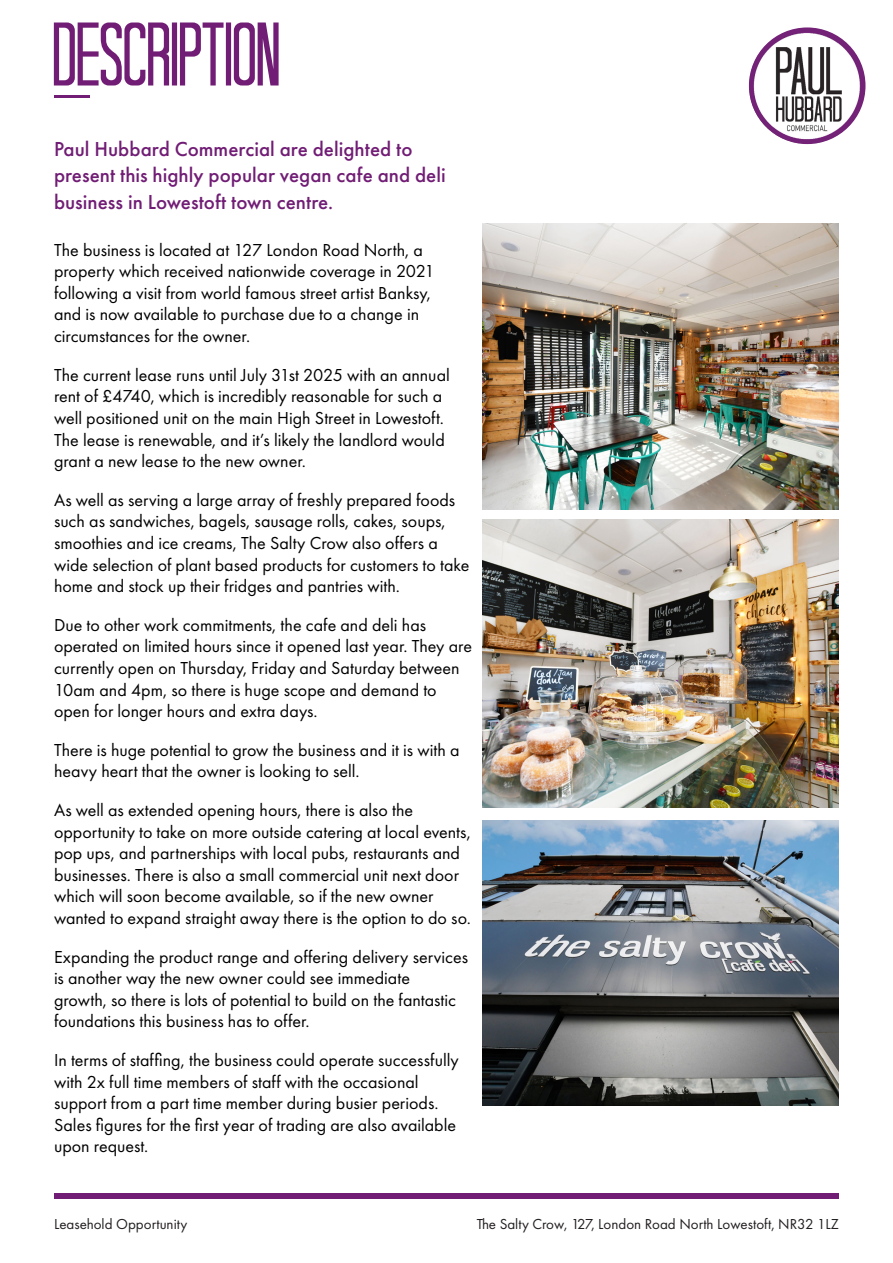
<style>
.page{position:relative;width:893px;height:1263px;background:#fff}
.page>*{position:absolute;margin:0;border:0;box-sizing:border-box;transform-origin:0 0}
.t1{font:condensed 90px "Tall Dark And Handsome";color:#711d75}
.t2{font:500 21px/26.1px "Futura PT";color:#711d75}
.t3{font:18px/21.6px "Futura PT";color:#000001}
.t4{font:15px "Futura PT";color:#231f20}
</style>
<div class="page">
<div style="left:54px;top:1193px;width:785px;height:6px;background:#711d75"></div>
<img style="left:482px;top:520px;width:357px;height:287px">
<img style="left:482px;top:224px;width:357px;height:285px">
<img style="left:482px;top:821px;width:357px;height:284px">
<img style="left:748px;top:31px;width:118px;height:114px">
<div style="left:749px;top:27px;width:116px;height:117px;border:4px solid #711d75;border-radius:50%"></div>
<hr style="left:54px;top:95px;width:36px;height:3px;background:#711d75">
<p class="t1" style="left:52px;top:2px;width:229px">DESCRIPTION</p>
<p class="t2" style="left:54px;top:136px;width:393px">Paul Hubbard Commercial are delighted to present this highly popular vegan cafe and deli business in Lowestoft town centre.</p>
<p class="t3" style="left:54px;top:239px;width:382px">The business is located at 127 London Road North, a property which received nationwide coverage in 2021 following a visit from world famous street artist Banksy, and is now available to purchase due to a change in circumstances for the owner.</p>
<p class="t3" style="left:54px;top:364px;width:397px">The current lease runs until July 31st 2025 with an annual rent of £4740, which is incredibly reasonable for such a well positioned unit on the main High Street in Lowestoft.<br>The lease is renewable, and it’s likely the landlord would grant a new lease to the new owner.</p>
<p class="t3" style="left:54px;top:489px;width:417px">As well as serving a large array of freshly prepared foods such as sandwiches, bagels, sausage rolls, cakes, soups, smoothies and ice creams, The Salty Crow also offers a wide selection of plant based products for customers to take home and stock up their fridges and pantries with.</p>
<p class="t3" style="left:54px;top:614px;width:419px">Due to other work commitments, the cafe and deli has operated on limited hours since it opened last year. They are currently open on Thursday, Friday and Saturday between 10am and 4pm, so there is huge scope and demand to open for longer hours and extra days.</p>
<p class="t3" style="left:54px;top:739px;width:407px">There is huge potential to grow the business and it is with a heavy heart that the owner is looking to sell.</p>
<p class="t3" style="left:54px;top:799px;width:418px">As well as extended opening hours, there is also the opportunity to take on more outside catering at local events, pop ups, and partnerships with local pubs, restaurants and businesses. There is also a small commercial unit next door which will soon become available, so if the new owner wanted to expand straight away there is the option to do so.</p>
<p class="t3" style="left:54px;top:946px;width:416px">Expanding the product range and offering delivery services is another way the new owner could see immediate<br>growth, so there is lots of potential to build on the fantastic foundations this business has to offer.</p>
<p class="t3" style="left:54px;top:1049px;width:406px">In terms of staffing, the business could operate successfully with 2x full time members of staff with the occasional support from a part time member during busier periods.<br>Sales figures for the first year of trading are also available upon request.</p>
<p class="t4" style="left:54px;top:1215px;width:135px">Leasehold Opportunity</p>
<p class="t4" style="left:477px;top:1215px;width:364px">The Salty Crow, 127, London Road North Lowestoft, NR32 1LZ</p>
</div>
